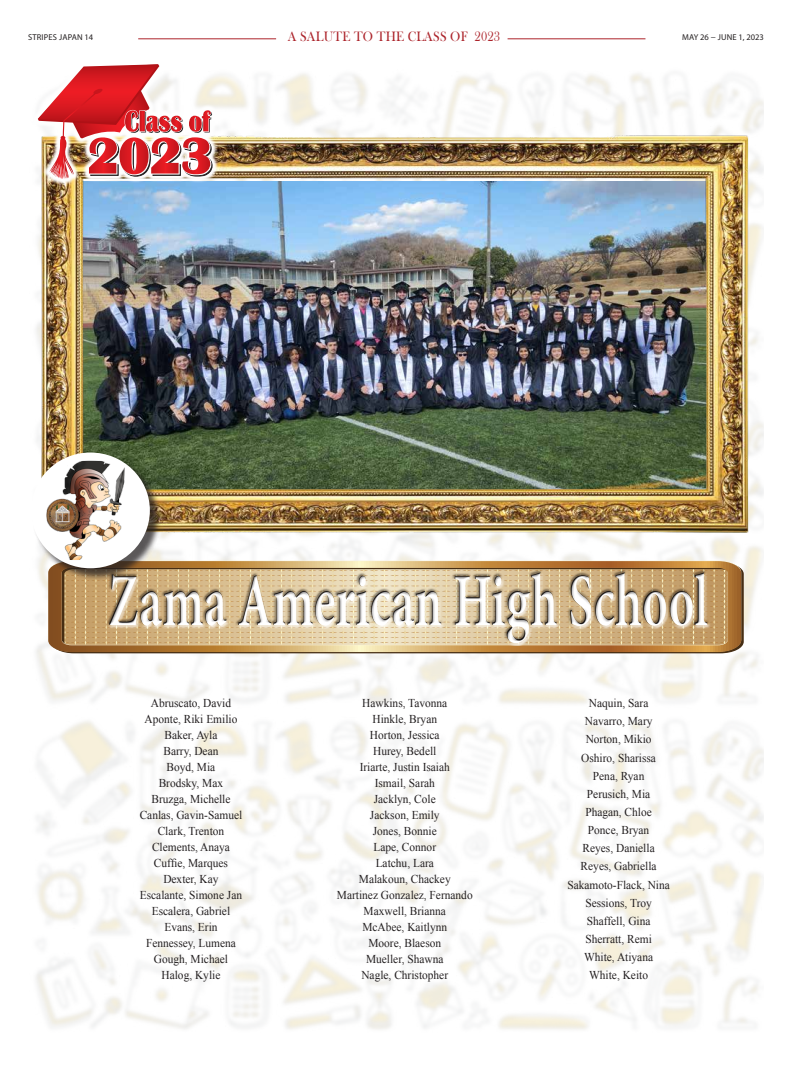
<style>
.page{position:relative;width:792px;height:1080px;background:#fff}
.page>*{position:absolute;margin:0;border:0;box-sizing:border-box;transform-origin:0 0}
.t1{font:700 74.8px "Minion Pro";color:#fff;scale:.66 1}
.t2{font:14px "Bask Old Face";letter-spacing:.02em;color:#ac242b;scale:.9 1}
.t3{font:12px/16px "Times New Roman";color:#231f20;text-align:center;scale:.95 1}
.t4{font:8.5px "Myriad Pro";color:#231f20}
.t5{font:8.5px "Myriad Pro";letter-spacing:.02em;color:#231f20}
</style>
<div class="page">
<hr style="left:508px;top:38px;width:137px;height:1px;background:#ac242b">
<hr style="left:138px;top:38px;width:138px;height:1px;background:#ac242b">
<img style="left:34px;top:128px;width:722px;height:412px">
<svg style="left:48px;top:581px;width:35px;height:71px;background:#a47a49"></svg>
<svg style="left:34px;top:72px;width:185px;height:114px"></svg>
<svg style="left:38px;top:64px;width:174px;height:115px"></svg>
<div style="left:33px;top:454px;width:129px;height:127px;background:#231f20;opacity:.75"></div>
<div style="left:31px;top:453px;width:119px;height:115px;background:#fff;border-radius:50%"></div>
<img style="left:46px;top:461px;width:79px;height:99px">
<svg style="left:83px;top:540px;width:681px;height:120px"></svg>
<div style="left:107px;top:571px;width:604px;height:75px;background:#fff;opacity:.75"></div>
<div style="left:107px;top:569px;width:603px;height:72px;background:#231f20;opacity:.45"></div>
<p class="t5" style="left:28px;top:32px;width:67px">STRIPES JAPAN 14</p>
<p class="t2" style="left:288px;top:28px;width:237px">A SALUTE TO THE CLASS OF 2023</p>
<p class="t4" style="left:682px;top:32px;width:83px">MAY 26 − JUNE 1, 2023</p>
<h1 class="t1" style="left:108px;top:548px;width:911px">Zama American High School</h1>
<p class="t3" style="left:140px;top:695px;width:109px">Abruscato, David<br>Aponte, Riki Emilio<br>Baker, Ayla<br>Barry, Dean<br>Boyd, Mia<br>Brodsky, Max<br>Bruzga, Michelle<br>Canlas, Gavin-Samuel<br>Clark, Trenton<br>Clements, Anaya<br>Cuffie, Marques<br>Dexter, Kay<br>Escalante, Simone Jan<br>Escalera, Gabriel<br>Evans, Erin<br>Fennessey, Lumena<br>Gough, Michael<br>Halog, Kylie</p>
<p class="t3" style="left:337px;top:695px;width:144px">Hawkins, Tavonna<br>Hinkle, Bryan<br>Horton, Jessica<br>Hurey, Bedell<br>Iriarte, Justin Isaiah<br>Ismail, Sarah<br>Jacklyn, Cole<br>Jackson, Emily<br>Jones, Bonnie<br>Lape, Connor<br>Latchu, Lara<br>Malakoun, Chackey<br>Martinez Gonzalez, Fernando<br>Maxwell, Brianna<br>McAbee, Kaitlynn<br>Moore, Blaeson<br>Mueller, Shawna<br>Nagle, Christopher</p>
<p class="t3" style="left:567px;top:694px;width:109px;line-height:18.1px">Naquin, Sara<br>Navarro, Mary<br>Norton, Mikio<br>Oshiro, Sharissa<br>Pena, Ryan<br>Perusich, Mia<br>Phagan, Chloe<br>Ponce, Bryan<br>Reyes, Daniella<br>Reyes, Gabriella<br>Sakamoto-Flack, Nina<br>Sessions, Troy<br>Shaffell, Gina<br>Sherratt, Remi<br>White, Atiyana<br>White, Keito</p>
</div>
